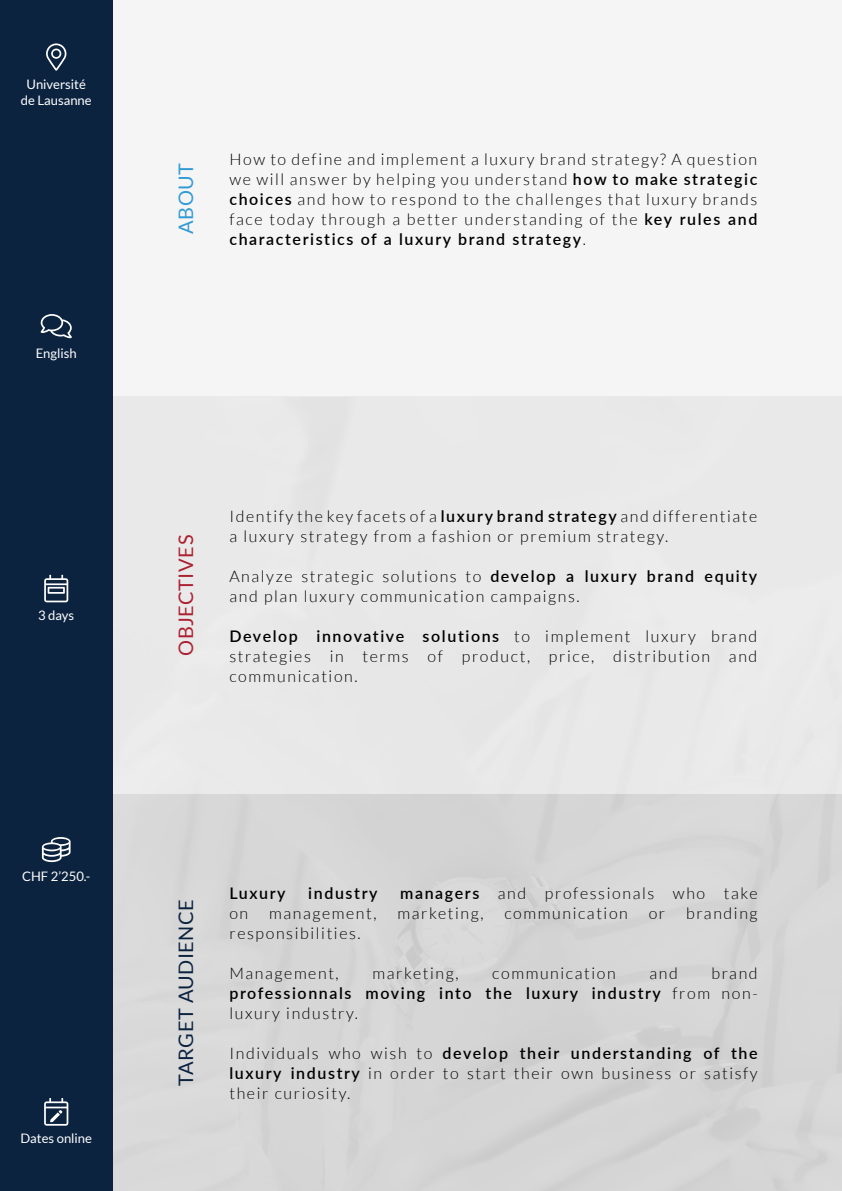
<style>
.page{position:relative;width:842px;height:1191px;background:#fff}
.page>*{position:absolute;margin:0;border:0;box-sizing:border-box;transform-origin:0 0}
.t1{font:20px "Lato";letter-spacing:.02em;color:#0c2340}
.t2{font:20px "Lato";letter-spacing:.025em;color:#ac2131}
.t3{font:20px "Lato";letter-spacing:.025em;color:#329bd3}
.t4{font:300 16px/20px "Lato";letter-spacing:.1em;color:#000;text-align:justify}
.t5{font:600 16px/20px "Lato";letter-spacing:.1em;color:#000;text-align:justify}
.t6{font:13px/16.4px "Lato";color:#fff;text-align:center}
.s1{font-weight:600}
.s2{font-weight:300}
</style>
<div class="page">
<div style="left:0;top:0;width:842px;height:397px;background:#f5f5f5"></div>
<div style="left:0;top:0;width:113px;height:1191px;background:#0c2340"></div>
<svg style="left:46px;top:43px;width:20px;height:28px"></svg>
<svg style="left:42px;top:837px;width:29px;height:25px"></svg>
<svg style="left:44px;top:1098px;width:24px;height:27px"></svg>
<svg style="left:41px;top:314px;width:31px;height:24px"></svg>
<svg style="left:44px;top:575px;width:24px;height:27px"></svg>
<p class="t6" style="left:21px;top:76px;width:72px">Université de Lausanne</p>
<p class="t6" style="left:36px;top:345px;width:43px">English</p>
<p class="t6" style="left:38px;top:607px;width:38px">3 days</p>
<p class="t6" style="left:22px;top:868px;width:70px">CHF 2’250.-</p>
<p class="t6" style="left:20px;top:1130px;width:73px">Dates online</p>
<p class="t3" style="left:175px;top:234px;width:72px;rotate:-90deg">ABOUT</p>
<p class="t4" style="left:229px;top:149px;width:529px">How to define and implement a luxury brand strategy? A question we will answer by helping you understand <span class="s1">how to make strategic choices</span> and how to respond to the challenges that luxury brands face today through a better understanding of the <span class="s1">key rules and characteristics of a luxury brand strategy</span>.</p>
<p class="t2" style="left:175px;top:656px;width:122px;rotate:-90deg">OBJECTIVES</p>
<p class="t4" style="left:229px;top:506px;width:529px">Identify the key facets of a <span class="s1">luxury brand strategy</span> and differentiate a luxury strategy from a fashion or premium strategy.</p>
<p class="t4" style="left:229px;top:566px;width:529px">Analyze strategic solutions to <span class="s1">develop a luxury brand equity </span>and plan luxury communication campaigns.</p>
<p class="t4" style="left:229px;top:626px;width:529px"><span class="s1">Develop innovative solutions</span> to implement luxury brand strategies in terms of product, price, distribution and communication.</p>
<p class="t1" style="left:175px;top:1085px;width:187px;rotate:-90deg">TARGET AUDIENCE</p>
<p class="t5" style="left:229px;top:882px;width:58px">Luxury</p>
<p class="t5" style="left:308px;top:882px;width:71px">industry</p>
<p class="t4" style="left:400px;top:883px;width:359px"><span class="s1">managers</span> and professionals who take</p>
<p class="t4" style="left:229px;top:903px;width:20px">on</p>
<p class="t4" style="left:269px;top:903px;width:109px">management,</p>
<p class="t4" style="left:397px;top:903px;width:88px">marketing,</p>
<p class="t4" style="left:504px;top:903px;width:125px">communication</p>
<p class="t4" style="left:649px;top:903px;width:18px">or</p>
<p class="t4" style="left:686px;top:903px;width:73px">branding</p>
<p class="t4" style="left:229px;top:923px;width:133px">responsibilities.</p>
<p class="t4" style="left:229px;top:963px;width:111px">Management,</p>
<p class="t4" style="left:372px;top:963px;width:88px">marketing,</p>
<p class="t4" style="left:492px;top:963px;width:125px">communication</p>
<p class="t4" style="left:649px;top:963px;width:30px">and</p>
<p class="t5" style="left:229px;top:962px;width:530px;text-indent:482px"><span class="s2">brand </span>professionnals moving into the luxury industry <span class="s2">from non&shy;luxury industry.</span></p>
<p class="t4" style="left:229px;top:1043px;width:530px">Individuals who wish to <span class="s1">develop their understanding of the luxury industry</span> in order to start their own business or satisfy their curiosity.</p>
</div>
